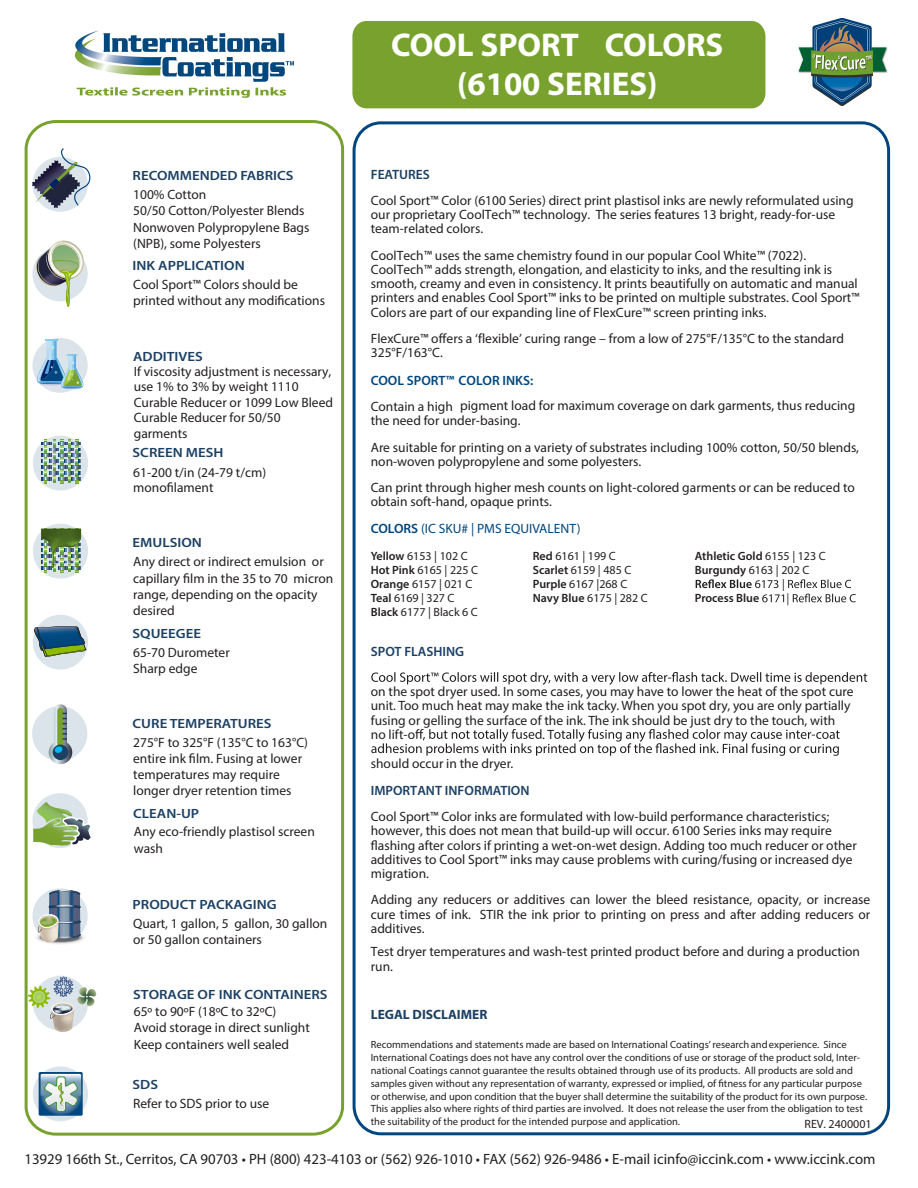
<style>
.page{position:relative;width:918px;height:1188px;background:#fff}
.page>*{position:absolute;margin:0;border:0;box-sizing:border-box;transform-origin:0 0}
.t1{font:700 33px/39.6px "Myriad Pro";color:#fff;text-align:center}
.t2{font:14.85px "Myriad Pro";color:#231f20}
.t3{font:13.5px/14.2px "Myriad Pro";color:#231f20}
.t4{font:600 13.5px "Myriad Pro";color:#1b4064}
.t5{font:13.5px "Myriad Pro";color:#00467e}
.t6{font:600 13.5px "Myriad Pro";color:#00467e}
.t7{font:700 13.5px "Myriad Pro";color:#1b4064}
.t8{font:600 13.35px "Myriad Pro";color:#1b4064;scale:1.11 1}
.t9{font:12px "Myriad Pro";color:#231f20}
.t10{font:600 12px "Myriad Pro";color:#231f20}
.t11{font:10.5px/12.8px "Myriad Pro";color:#231f20}
.s1{font-weight:600}
.s2{font-weight:400}
</style>
<div class="page">
<div style="left:25px;top:120px;width:319px;height:1016px;border:3px solid #78a22d;border-radius:29px"></div>
<div style="left:353px;top:121px;width:537px;height:1014px;border:3px solid #00467e;border-radius:27px"></div>
<div style="left:32px;top:157px;width:56px;height:55px;background:#dbe4ea;border-radius:50%"></div>
<div style="left:32px;top:338px;width:56px;height:55px;background:#dbe4ea;border-radius:50%"></div>
<div style="left:33px;top:436px;width:55px;height:55px;background:#dbe4ea;border-radius:50%"></div>
<div style="left:33px;top:524px;width:55px;height:55px;background:#dbe4ea;border-radius:50%"></div>
<div style="left:33px;top:615px;width:55px;height:55px;background:#dbe4ea;border-radius:50%"></div>
<div style="left:32px;top:706px;width:55px;height:55px;background:#dbe4ea;border-radius:50%"></div>
<div style="left:32px;top:793px;width:56px;height:55px;background:#dbe4ea;border-radius:50%"></div>
<div style="left:32px;top:888px;width:56px;height:55px;background:#dbe4ea;border-radius:50%"></div>
<div style="left:33px;top:1066px;width:55px;height:55px;background:#dbe4ea;border-radius:50%"></div>
<svg style="left:32px;top:148px;width:59px;height:60px"></svg>
<svg style="left:34px;top:240px;width:52px;height:67px"></svg>
<svg style="left:36px;top:339px;width:48px;height:51px"></svg>
<svg style="left:42px;top:439px;width:39px;height:44px"></svg>
<svg style="left:41px;top:529px;width:40px;height:43px"></svg>
<svg style="left:34px;top:626px;width:53px;height:31px"></svg>
<svg style="left:49px;top:704px;width:23px;height:60px"></svg>
<hr style="left:58px;top:710px;width:3px;height:33px;background:#78a22d">
<svg style="left:33px;top:801px;width:58px;height:45px"></svg>
<div style="left:35px;top:930px;width:50px;height:14px;background:#fbfbfb;border-radius:50%"></div>
<div style="left:36px;top:931px;width:49px;height:13px;background:#f6f6f7;border-radius:50%"></div>
<div style="left:37px;top:931px;width:47px;height:13px;background:#f1f2f3;border-radius:50%"></div>
<div style="left:37px;top:931px;width:46px;height:13px;background:#e8e8ea;border-radius:50%"></div>
<div style="left:37px;top:931px;width:46px;height:12px;background:#ededee;border-radius:50%"></div>
<div style="left:39px;top:932px;width:43px;height:11px;background:#cfd0d2;border-radius:50%"></div>
<svg style="left:35px;top:890px;width:46px;height:54px"></svg>
<svg style="left:28px;top:977px;width:68px;height:58px"></svg>
<svg style="left:39px;top:1072px;width:44px;height:44px"></svg>
<div style="left:352px;top:21px;width:413px;height:87px;background:#78a22d;border-radius:15px"></div>
<svg style="left:696px;top:579px;width:160px;height:26px"></svg>
<svg style="left:371px;top:672px;width:496px;height:13px"></svg>
<svg style="left:371px;top:729px;width:469px;height:27px"></svg>
<img style="left:798px;top:18px;width:90px;height:87px">
<img style="left:75px;top:30px;width:219px;height:68px">
<p class="t8" style="left:133px;top:167px;width:147px">RECOMMENDED FABRICS</p>
<p class="t3" style="left:133px;top:186px;width:178px;line-height:16.2px">100% Cotton<br>50/50 Cotton/Polyester Blends<br>Nonwoven Polypropylene Bags (NPB), some Polyesters</p>
<p class="t8" style="left:133px;top:257px;width:103px">INK APPLICATION</p>
<p class="t3" style="left:133px;top:276px;width:193px;line-height:16.2px">Cool Sport™ Colors should be printed without any modifications</p>
<p class="t8" style="left:133px;top:348px;width:64px">ADDITIVES</p>
<p class="t3" style="left:134px;top:364px;width:201px;line-height:15.5px">If viscosity adjustment is necessary, use 1% to 3% by weight 1110<br>Curable Reducer or 1099 Low Bleed<br>Curable Reducer for 50/50 garments</p>
<p class="t8" style="left:133px;top:444px;width:83px">SCREEN MESH</p>
<p class="t3" style="left:133px;top:464px;width:135px;line-height:15.6px">61-200 t/in (24-79 t/cm) monofilament</p>
<p class="t8" style="left:133px;top:534px;width:64px">EMULSION</p>
<p class="t3" style="left:133px;top:554px;width:202px;line-height:16.2px">Any direct or indirect emulsion or capillary film in the 35 to 70 micron range, depending on the opacity desired</p>
<p class="t8" style="left:133px;top:625px;width:63px">SQUEEGEE</p>
<p class="t3" style="left:133px;top:644px;width:98px;line-height:16.2px">65-70 Durometer<br>Sharp edge</p>
<p class="t8" style="left:133px;top:715px;width:127px">CURE TEMPERATURES</p>
<p class="t3" style="left:133px;top:734px;width:176px;line-height:16px">275°F to 325°F (135°C to 163°C) entire ink film. Fusing at lower temperatures may require longer dryer retention times</p>
<p class="t8" style="left:133px;top:805px;width:61px">CLEAN-UP</p>
<p class="t3" style="left:134px;top:822px;width:183px;line-height:17.4px">Any eco-friendly plastisol screen wash</p>
<p class="t8" style="left:133px;top:896px;width:131px">PRODUCT PACKAGING</p>
<p class="t3" style="left:133px;top:915px;width:196px;line-height:16.2px">Quart, 1 gallon, 5 gallon, 30 gallon or 50 gallon containers</p>
<p class="t8" style="left:133px;top:986px;width:177px">STORAGE OF INK CONTAINERS</p>
<p class="t3" style="left:134px;top:1003px;width:178px;line-height:16.6px">65º to 90ºF (18ºC to 32ºC)<br>Avoid storage in direct sunlight<br>Keep containers well sealed</p>
<p class="t8" style="left:133px;top:1076px;width:25px">SDS</p>
<p class="t3" style="left:133px;top:1096px;width:138px">Refer to SDS prior to use</p>
<h1 class="t1" style="left:391px;top:24px;width:334px">COOL SPORT COLORS (6100 SERIES)</h1>
<p class="t4" style="left:371px;top:166px;width:61px">FEATURES</p>
<p class="t3" style="left:371px;top:193px;width:484px">Cool Sport™ Color (6100 Series) direct print plastisol inks are newly reformulated using our proprietary CoolTech™ technology. The series features 13 bright, ready-for-use team-related colors.</p>
<p class="t3" style="left:371px;top:248px;width:490px">CoolTech™ uses the same chemistry found in our popular Cool White™ (7022).<br>CoolTech™ adds strength, elongation, and elasticity to inks, and the resulting ink is smooth, creamy and even in consistency. It prints beautifully on automatic and manual printers and enables Cool Sport™ inks to be printed on multiple substrates. Cool Sport™ Colors are part of our expanding line of FlexCure™ screen printing inks.</p>
<p class="t3" style="left:371px;top:331px;width:475px">FlexCure™ offers a ‘flexible’ curing range – from a low of 275°F/135°C to the standard<br>325°F/163°C.</p>
<p class="t6" style="left:371px;top:372px;width:164px">COOL SPORT™ COLOR INKS:</p>
<p class="t3" style="left:371px;top:399px;width:84px">Contain a high</p>
<p class="t3" style="left:371px;top:398px;width:486px;line-height:14.9px;text-indent:89px">pigment load for maximum coverage on dark garments, thus reducing the need for under-basing.</p>
<p class="t3" style="left:371px;top:440px;width:490px">Are suitable for printing on a variety of substrates including 100% cotton, 50/50 blends, non-woven polypropylene and some polyesters.</p>
<p class="t3" style="left:371px;top:480px;width:486px">Can print through higher mesh counts on light-colored garments or can be reduced to obtain soft-hand, opaque prints.</p>
<p class="t5" style="left:371px;top:520px;width:211px"><span class="s1">COLORS</span> (IC SKU# | PMS EQUIVALENT)</p>
<p class="t9" style="left:371px;top:548px;width:98px"><span class="s1">Yellow</span> 6153 | 102 C</p>
<p class="t9" style="left:533px;top:548px;width:85px"><span class="s1">Red</span> 6161 | 199 C</p>
<p class="t10" style="left:695px;top:548px;width:132px">Athletic Gold <span class="s2">6155 | 123 C</span></p>
<p class="t9" style="left:371px;top:562px;width:109px"><span class="s1">Hot Pink</span> 6165 | 225 C</p>
<p class="t9" style="left:533px;top:562px;width:100px"><span class="s1">Scarlet</span> 6159 | 485 C</p>
<p class="t9" style="left:695px;top:562px;width:116px"><span class="s1">Burgundy</span> 6163 | 202 C</p>
<p class="t9" style="left:371px;top:577px;width:103px"><span class="s1">Orange</span> 6157 | 021 C</p>
<p class="t9" style="left:533px;top:577px;width:96px"><span class="s1">Purple</span> 6167 |268 C</p>
<p class="t9" style="left:371px;top:591px;width:85px"><span class="s1">Teal</span> 6169 | 327 C</p>
<p class="t9" style="left:533px;top:591px;width:116px"><span class="s1">Navy Blue</span> 6175 | 282 C</p>
<p class="t10" style="left:695px;top:591px;width:66px">Process Blue</p>
<p class="t9" style="left:371px;top:605px;width:109px"><span class="s1">Black</span> 6177 | Black 6 C</p>
<p class="t4" style="left:371px;top:642px;width:95px">SPOT FLASHING</p>
<p class="t3" style="left:371px;top:684px;width:484px">on the spot dryer used. In some cases, you may have to lower the heat of the spot cure unit. Too much heat may make the ink tacky. When you spot dry, you are only partially fusing or gelling the surface of the ink. The ink should be just dry to the touch, with<br>no lift-o</p>
<p class="t3" style="left:542px;top:727px;width:13px">. T</p>
<p class="t3" style="left:371px;top:756px;width:144px">should occur in the dryer.</p>
<p class="t4" style="left:371px;top:782px;width:160px">IMPORTANT INFORMATION</p>
<p class="t3" style="left:371px;top:809px;width:488px">Cool Sport™ Color inks are formulated with low-build performance characteristics; however, this does not mean that build-up will occur. 6100 Series inks may require flashing after colors if printing a wet-on-wet design. Adding too much reducer or other additives to Cool Sport™ inks may cause problems with curing/fusing or increased dye migration.</p>
<p class="t3" style="left:371px;top:892px;width:501px;text-align:justify">Adding any reducers or additives can lower the bleed resistance, opacity, or increase cure times of ink. STIR the ink prior to printing on press and after adding reducers or additives.</p>
<p class="t3" style="left:371px;top:944px;width:491px;line-height:15px">Test dryer temperatures and wash-test printed product before and during a production run.</p>
<p class="t7" style="left:371px;top:1006px;width:118px">LEGAL DISCLAIMER</p>
<p class="t11" style="left:371px;top:1038px;width:498px">Recommendations and statements made are based on International Coatings’ researchandexperience. Since International Coatings does not have any control over the conditions of use or storage of the product sold, Inter&shy;national Coatings cannot guarantee the results obtained through use of its products. All products are sold and samples given without any representation of warranty, expressed or implied, of fitness for any particular purpose or otherwise, and upon condition that the buyer shall determine the suitability of the product for its own purpose.<br>This applies also where rights of third parties are involved. It does not release the user from the obligation to test the suitability of the product for the intended purpose and application.</p>
<p class="t9" style="left:805px;top:1117px;width:69px">REV. 2400001</p>
<p class="t2" style="left:24px;top:1150px;width:853px">13929 166th St., Cerritos, CA 90703 • PH (800) 423-4103 or (562) 926-1010 • FAX (562) 926-9486 • E-mail icinfo@iccink.com • www.iccink.com</p>
</div>
